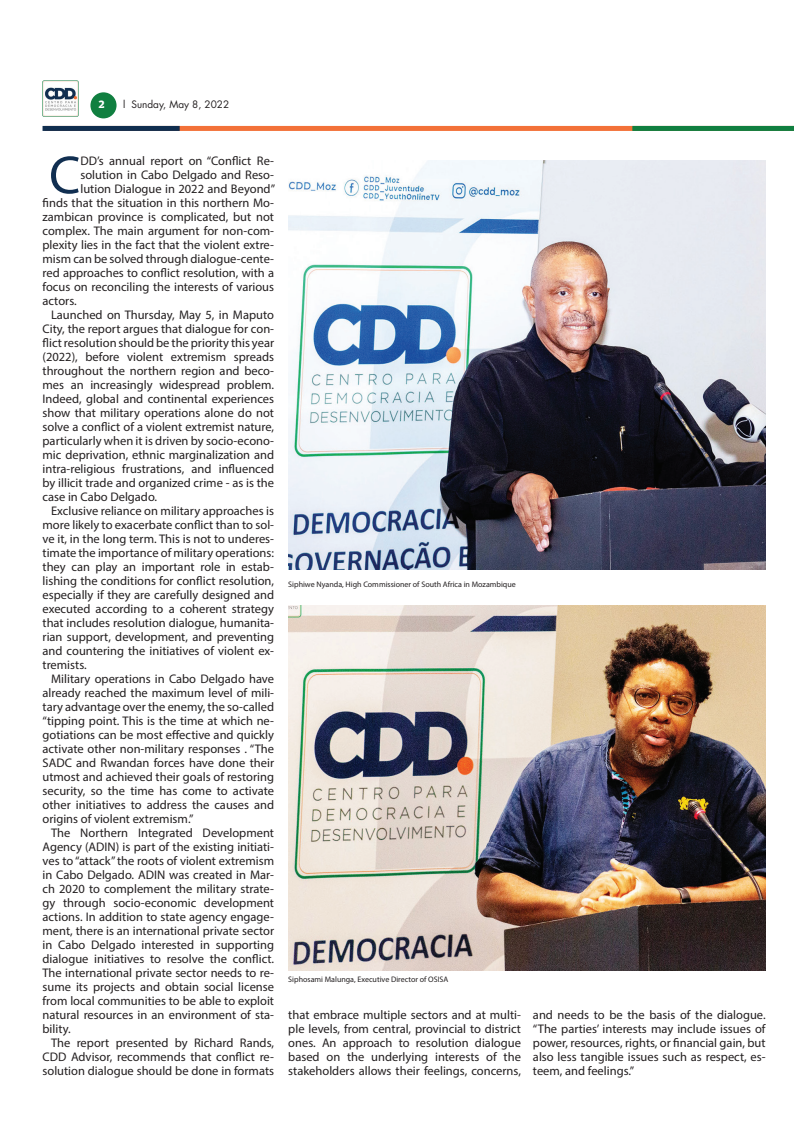
<style>
.page{position:relative;width:794px;height:1134px;background:#fff}
.page>*{position:absolute;margin:0;border:0;box-sizing:border-box;transform-origin:0 0}
.t1{font:54px "Myriad Pro";color:#112f51}
.t2{font:12.5px/14px "Myriad Pro";color:#231f20;text-align:justify}
.t3{font:10px "Futura LT";color:#231f20}
.t4{font:700 10px "Popular";color:#fff}
.t5{font:8px "Myriad Pro";color:#231f20}
</style>
<div class="page">
<div style="left:45px;top:126px;width:749px;height:5px;background:#f37138"></div>
<div style="left:632px;top:126px;width:162px;height:5px;background:#107f40"></div>
<div style="left:43px;top:126px;width:137px;height:5px;background:#102e4f"></div>
<div style="left:90px;top:92px;width:27px;height:26px;background:#107f40;border-radius:50%"></div>
<img style="left:43px;top:81px;width:35px;height:35px">
<img style="left:288px;top:161px;width:477px;height:408px">
<img style="left:288px;top:605px;width:477px;height:365px">
<p class="t4" style="left:99px;top:98px;width:7px">2</p>
<p class="t3" style="left:123px;top:98px;width:108px">l Sunday, May 8, 2022</p>
<h1 class="t1" style="left:49px;top:142px;width:33px">C</h1>
<p class="t2" style="left:80px;top:154px;width:195px">DD’s annual report on “Conflict Re-</p>
<p class="t2" style="left:80px;top:168px;width:195px">solution in Cabo Delgado and Reso-</p>
<p class="t2" style="left:80px;top:182px;width:196px">lution Dialogue in 2022 and Beyond”</p>
<p class="t2" style="left:43px;top:196px;width:233px">finds that the situation in this northern Mo-</p>
<p class="t2" style="left:43px;top:210px;width:233px">zambican province is complicated, but not</p>
<p class="t2" style="left:43px;top:224px;width:233px">complex. The main argument for non-com-</p>
<p class="t2" style="left:43px;top:238px;width:233px">plexity lies in the fact that the violent extre-</p>
<p class="t2" style="left:43px;top:252px;width:233px">mism can be solved through dialogue-cente-</p>
<p class="t2" style="left:43px;top:266px;width:233px">red approaches to conflict resolution, with a</p>
<p class="t2" style="left:43px;top:280px;width:233px">focus on reconciling the interests of various</p>
<p class="t2" style="left:43px;top:294px;width:36px">actors.</p>
<p class="t2" style="left:51px;top:308px;width:224px">Launched on Thursday, May 5, in Maputo</p>
<p class="t2" style="left:43px;top:322px;width:233px">City, the report argues that dialogue for con-</p>
<p class="t2" style="left:43px;top:336px;width:233px">flict resolution should be the priority this year</p>
<p class="t2" style="left:43px;top:350px;width:233px">(2022), before violent extremism spreads</p>
<p class="t2" style="left:43px;top:364px;width:233px">throughout the northern region and beco-</p>
<p class="t2" style="left:43px;top:378px;width:233px">mes an increasingly widespread problem.</p>
<p class="t2" style="left:43px;top:392px;width:233px">Indeed, global and continental experiences</p>
<p class="t2" style="left:43px;top:406px;width:233px">show that military operations alone do not</p>
<p class="t2" style="left:43px;top:420px;width:233px">solve a conflict of a violent extremist nature,</p>
<p class="t2" style="left:43px;top:434px;width:233px">particularly when it is driven by socio-econo-</p>
<p class="t2" style="left:43px;top:448px;width:233px">mic deprivation, ethnic marginalization and</p>
<p class="t2" style="left:43px;top:462px;width:233px">intra-religious frustrations, and influenced</p>
<p class="t2" style="left:43px;top:476px;width:233px">by illicit trade and organized crime - as is the</p>
<p class="t2" style="left:43px;top:490px;width:116px">case in Cabo Delgado.</p>
<p class="t2" style="left:51px;top:504px;width:225px">Exclusive reliance on military approaches is</p>
<p class="t2" style="left:43px;top:518px;width:233px">more likely to exacerbate conflict than to sol-</p>
<p class="t2" style="left:43px;top:532px;width:233px">ve it, in the long term. This is not to underes-</p>
<p class="t2" style="left:43px;top:546px;width:233px">timate the importance of military operations:</p>
<p class="t2" style="left:43px;top:560px;width:233px">they can play an important role in estab-</p>
<p class="t2" style="left:43px;top:574px;width:233px">lishing the conditions for conflict resolution,</p>
<p class="t2" style="left:43px;top:588px;width:233px">especially if they are carefully designed and</p>
<p class="t2" style="left:43px;top:602px;width:233px">executed according to a coherent strategy</p>
<p class="t2" style="left:43px;top:616px;width:233px">that includes resolution dialogue, humanita-</p>
<p class="t2" style="left:43px;top:630px;width:233px">rian support, development, and preventing</p>
<p class="t2" style="left:43px;top:644px;width:233px">and countering the initiatives of violent ex-</p>
<p class="t2" style="left:43px;top:658px;width:46px">tremists.</p>
<p class="t2" style="left:51px;top:672px;width:224px">Military operations in Cabo Delgado have</p>
<p class="t2" style="left:43px;top:686px;width:233px">already reached the maximum level of mili-</p>
<p class="t2" style="left:43px;top:700px;width:233px">tary advantage over the enemy, the so-called</p>
<p class="t2" style="left:43px;top:714px;width:233px">“tipping point. This is the time at which ne-</p>
<p class="t2" style="left:43px;top:728px;width:233px">gotiations can be most effective and quickly</p>
<p class="t2" style="left:43px;top:742px;width:233px">activate other non-military responses . “The</p>
<p class="t2" style="left:43px;top:756px;width:233px">SADC and Rwandan forces have done their</p>
<p class="t2" style="left:43px;top:770px;width:233px">utmost and achieved their goals of restoring</p>
<p class="t2" style="left:43px;top:784px;width:233px">security, so the time has come to activate</p>
<p class="t2" style="left:43px;top:798px;width:233px">other initiatives to address the causes and</p>
<p class="t2" style="left:43px;top:812px;width:153px">origins of violent extremism.”</p>
<p class="t2" style="left:51px;top:826px;width:224px">The Northern Integrated Development</p>
<p class="t2" style="left:43px;top:840px;width:233px">Agency (ADIN) is part of the existing initiati-</p>
<p class="t2" style="left:43px;top:854px;width:233px">ves to “attack” the roots of violent extremism</p>
<p class="t2" style="left:43px;top:868px;width:233px">in Cabo Delgado. ADIN was created in Mar-</p>
<p class="t2" style="left:43px;top:882px;width:233px">ch 2020 to complement the military strate-</p>
<p class="t2" style="left:43px;top:896px;width:233px">gy through socio-economic development</p>
<p class="t2" style="left:43px;top:910px;width:233px">actions. In addition to state agency engage-</p>
<p class="t2" style="left:43px;top:924px;width:233px">ment, there is an international private sector</p>
<p class="t2" style="left:43px;top:938px;width:233px">in Cabo Delgado interested in supporting</p>
<p class="t2" style="left:43px;top:952px;width:233px">dialogue initiatives to resolve the conflict.</p>
<p class="t2" style="left:43px;top:966px;width:233px">The international private sector needs to re-</p>
<p class="t2" style="left:43px;top:980px;width:233px">sume its projects and obtain social license</p>
<p class="t2" style="left:43px;top:994px;width:233px">from local communities to be able to exploit</p>
<p class="t2" style="left:43px;top:1008px;width:233px">natural resources in an environment of sta-</p>
<p class="t2" style="left:43px;top:1022px;width:30px">bility.</p>
<p class="t2" style="left:51px;top:1036px;width:224px">The report presented by Richard Rands,</p>
<p class="t2" style="left:43px;top:1050px;width:233px">CDD Advisor, recommends that conflict re-</p>
<p class="t2" style="left:43px;top:1064px;width:233px">solution dialogue should be done in formats</p>
<p class="t5" style="left:288px;top:579px;width:229px">Siphiwe Nyanda, High Commissioner of South Africa in Mozambique</p>
<p class="t5" style="left:288px;top:974px;width:162px">Siphosami Malunga, Executive Director of OSISA</p>
<p class="t2" style="left:288px;top:1008px;width:234px">that embrace multiple sectors and at multi&shy;ple levels, from central, provincial to district ones. An approach to resolution dialogue based on the underlying interests of the stakeholders allows their feelings, concerns,</p>
<p class="t2" style="left:533px;top:1008px;width:234px">and needs to be the basis of the dialogue. “The parties’ interests may include issues of power, resources, rights, or financial gain, but also less tangible issues such as respect, es&shy;teem, and feelings.”</p>
</div>
